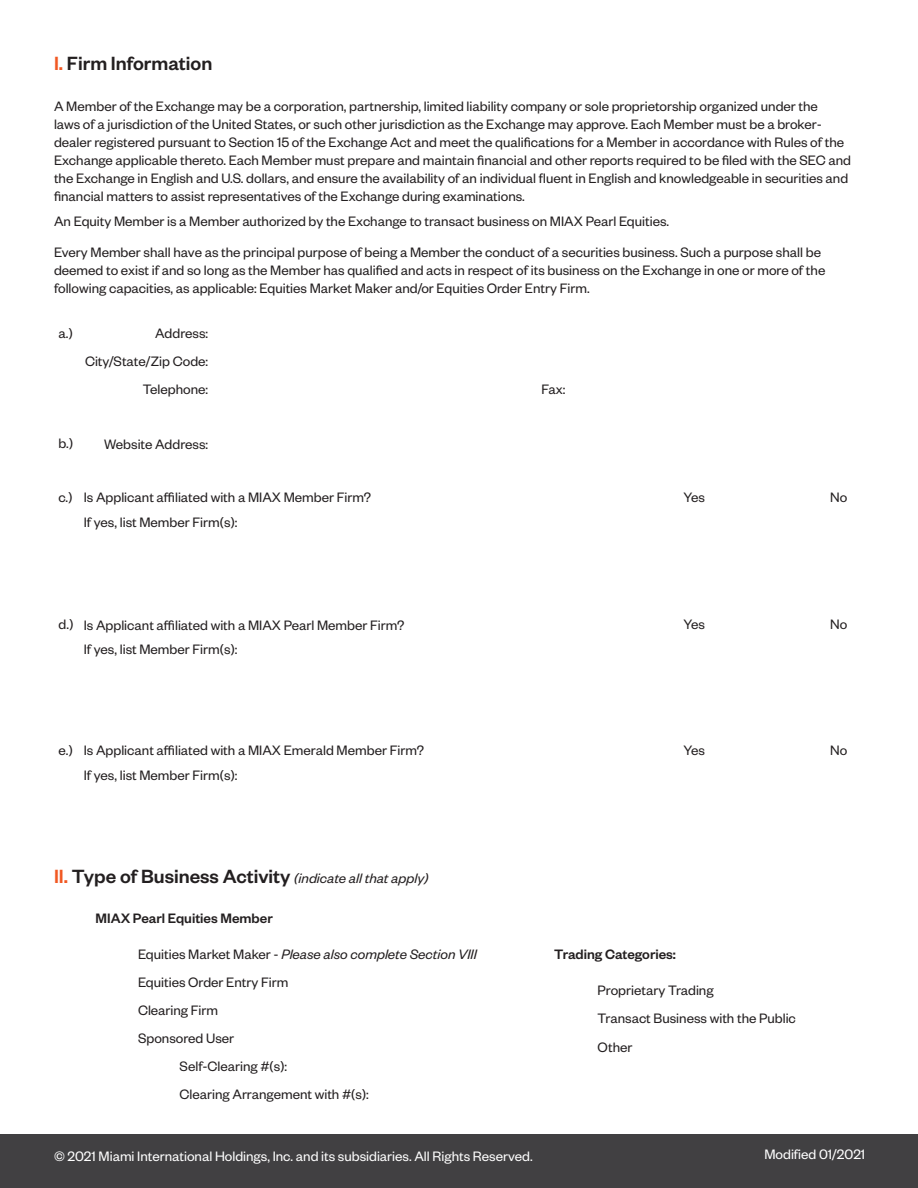
<style>
.page{position:relative;width:918px;height:1188px;background:#fff}
.page>*{position:absolute;margin:0;border:0;box-sizing:border-box;transform-origin:0 0}
.t1{font:500 21px "Founders Grotesk";color:#231f20}
.t2{font:15px/18px "Founders Grotesk";color:#231f20}
.t3{font:15px "Founders Grotesk";color:#fff}
.t4{font:italic 15px "Founders Grotesk";color:#231f20}
.t5{font:500 15px "Founders Grotesk";color:#231f20}
.s1{color:#f15822}
.s2{font-weight:400;font-style:italic;font-size:15px}
.s3{font-style:normal}
</style>
<div class="page">
<div style="left:0;top:1135px;width:918px;height:53px;background:#414042"></div>
<h1 class="t1" style="left:54px;top:50px;width:160px"><span class="s1">I.</span> Firm Information</h1>
<p class="t2" style="left:54px;top:96px;width:799px">A Member of the Exchange may be a corporation, partnership, limited liability company or sole proprietorship organized under the<br>laws of a jurisdiction of the United States, or such other jurisdiction as the Exchange may approve. Each Member must be a broker&shy;dealer registered pursuant to Section 15 of the Exchange Act and meet the qualifications for a Member in accordance with Rules of the Exchange applicable thereto. Each Member must prepare and maintain financial and other reports required to be filed with the SEC and the Exchange in English and U.S. dollars, and ensure the availability of an individual fluent in English and knowledgeable in securities and financial matters to assist representatives of the Exchange during examinations.</p>
<p class="t2" style="left:54px;top:204px;width:769px;line-height:31.5px">An Equity Member is a Member authorized by the Exchange to transact business on MIAX Pearl Equities.<br>Every Member shall have as the principal purpose of being a Member the conduct of a securities business. Such a purpose shall be</p>
<p class="t2" style="left:54px;top:261px;width:773px">deemed to exist if and so long as the Member has qualified and acts in respect of its business on the Exchange in one or more of the following capacities, as applicable: Equities Market Maker and/or Equities Order Entry Firm.</p>
<p class="t2" style="left:58px;top:323px;width:16px">a.)</p>
<p class="t2" style="left:155px;top:324px;width:55px">Address:</p>
<p class="t2" style="left:85px;top:347px;width:125px;line-height:27.5px;text-align:right">City/State/Zip Code:<br>Telephone:</p>
<p class="t2" style="left:58px;top:433px;width:16px">b.)</p>
<p class="t2" style="left:104px;top:435px;width:106px">Website Address:</p>
<p class="t2" style="left:541px;top:379px;width:25px">Fax:</p>
<p class="t2" style="left:58px;top:487px;width:16px">c.)</p>
<p class="t2" style="left:84px;top:488px;width:289px">Is Applicant affiliated with a MIAX Member Firm?</p>
<p class="t2" style="left:683px;top:487px;width:23px">Yes</p>
<p class="t2" style="left:830px;top:487px;width:19px">No</p>
<p class="t2" style="left:84px;top:512px;width:155px">If yes, list Member Firm(s):</p>
<p class="t2" style="left:58px;top:614px;width:16px">d.)</p>
<p class="t2" style="left:84px;top:615px;width:322px">Is Applicant affiliated with a MIAX Pearl Member Firm?</p>
<p class="t2" style="left:683px;top:615px;width:23px">Yes</p>
<p class="t2" style="left:830px;top:615px;width:19px">No</p>
<p class="t2" style="left:84px;top:640px;width:155px">If yes, list Member Firm(s):</p>
<p class="t2" style="left:58px;top:741px;width:16px">e.)</p>
<p class="t2" style="left:84px;top:741px;width:342px">Is Applicant affiliated with a MIAX Emerald Member Firm?</p>
<p class="t2" style="left:683px;top:741px;width:23px">Yes</p>
<p class="t2" style="left:830px;top:741px;width:19px">No</p>
<p class="t2" style="left:84px;top:765px;width:155px">If yes, list Member Firm(s):</p>
<h1 class="t1" style="left:54px;top:863px;width:376px"><span class="s1">II.</span> Type of Business Activity <span class="s2">(indicate all that apply)</span></h1>
<p class="t5" style="left:96px;top:909px;width:179px">MIAX Pearl Equities Member</p>
<p class="t4" style="left:138px;top:945px;width:340px"><span class="s3">Equities Market Maker -</span> Please also complete Section VIII</p>
<p class="t2" style="left:138px;top:973px;width:152px">Equities Order Entry Firm</p>
<p class="t2" style="left:138px;top:1001px;width:82px">Clearing Firm</p>
<p class="t2" style="left:138px;top:1028px;width:98px">Sponsored User</p>
<p class="t2" style="left:180px;top:1056px;width:109px">Self-Clearing #(s):</p>
<p class="t2" style="left:180px;top:1084px;width:191px">Clearing Arrangement with #(s):</p>
<p class="t5" style="left:554px;top:945px;width:123px">Trading Categories:</p>
<p class="t2" style="left:598px;top:975px;width:200px;line-height:28.5px">Proprietary Trading<br>Transact Business with the Public<br>Other</p>
<p class="t3" style="left:54px;top:1147px;width:480px">© 2021 Miami International Holdings, Inc. and its subsidiaries. All Rights Reserved.</p>
<p class="t3" style="left:764px;top:1145px;width:102px">Modified 01/2021</p>
</div>
